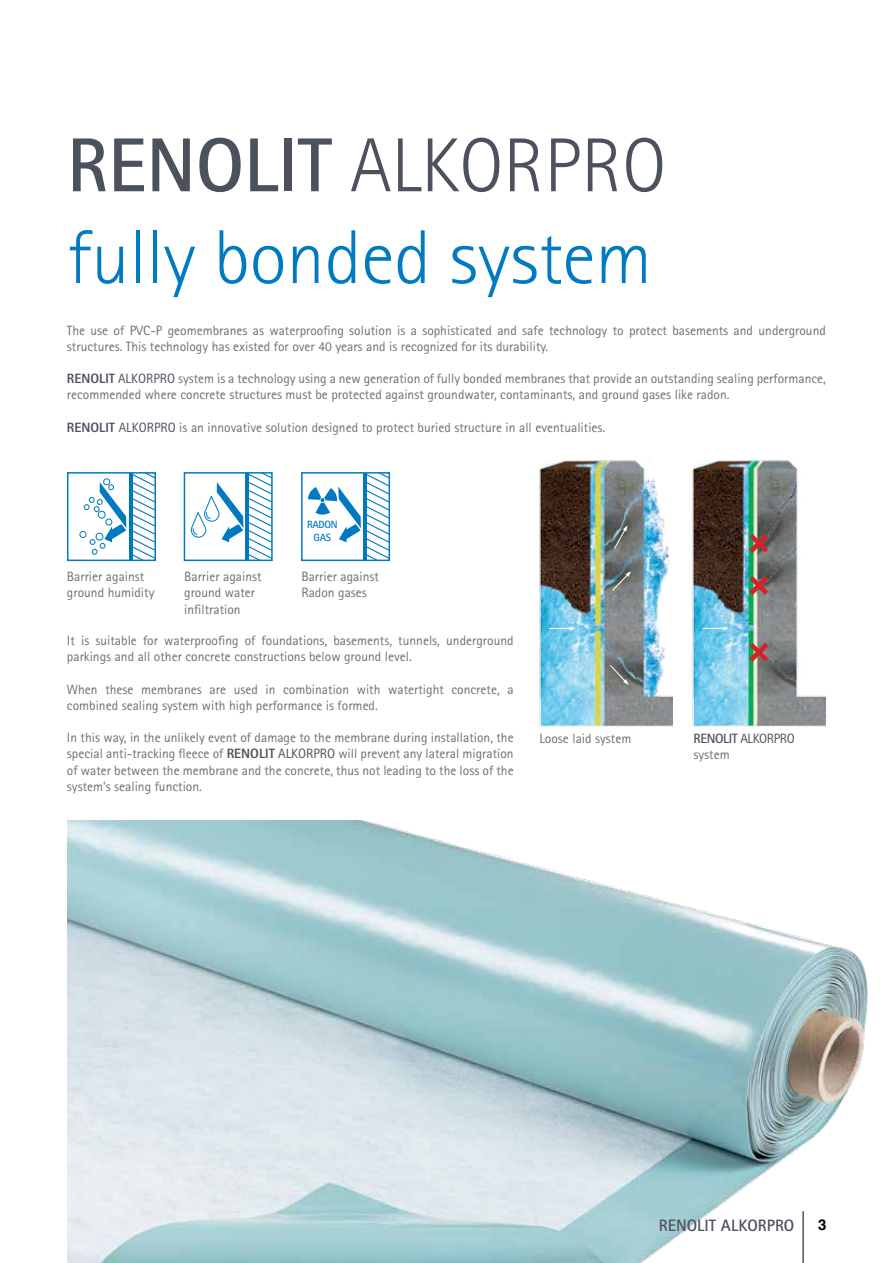
<style>
.page{position:relative;width:893px;height:1263px;background:#fff}
.page>*{position:absolute;margin:0;border:0;box-sizing:border-box;transform-origin:0 0}
.t1{font:300 76.5px/91.8px "Rotis Sans Serif";color:#007ac1}
.t2{font:700 16.5px "Rotis Sans Serif";color:#4c515e}
.t3{font:700 15px "Helvetica";color:#000}
.t4{font:13.5px/16.2px "Rotis Sans Serif";color:#6d6e71}
.t5{font:13.5px/16.2px "Rotis Sans Serif";letter-spacing:-.03em;color:#4c515e}
.t6{font:700 10.5px/12.6px "Rotis Sans Serif";letter-spacing:-.03em;color:#007ac1;text-align:center}
.s1{font-weight:700;color:#4c515e}
.s2{color:#4c515e}
.s3{font-weight:800;color:#4c515e}
.s4{font-weight:700}
.s5{color:#6d6e71}
</style>
<div class="page">
<img style="left:67px;top:821px;width:801px;height:442px">
<hr style="left:803px;top:1211px;width:1px;height:52px;background:#000">
<img style="left:672px;top:460px;width:153px;height:267px">
<img style="left:539px;top:456px;width:133px;height:271px">
<div style="left:184px;top:472px;width:89px;height:89px;border:2px solid #0079c1"></div>
<svg style="left:191px;top:472px;width:82px;height:90px"></svg>
<div style="left:67px;top:472px;width:89px;height:89px;border:2px solid #0079c1"></div>
<div style="left:301px;top:472px;width:89px;height:89px;border:2px solid #0079c1"></div>
<svg style="left:308px;top:472px;width:82px;height:90px"></svg>
<svg style="left:80px;top:472px;width:76px;height:90px"></svg>
<svg style="left:549px;top:626px;width:27px;height:4px"></svg>
<svg style="left:613px;top:525px;width:14px;height:25px"></svg>
<svg style="left:611px;top:571px;width:20px;height:20px"></svg>
<svg style="left:609px;top:664px;width:20px;height:21px"></svg>
<svg style="left:702px;top:626px;width:27px;height:4px"></svg>
<svg style="left:743px;top:570px;width:31px;height:31px"></svg>
<svg style="left:743px;top:528px;width:31px;height:31px"></svg>
<svg style="left:743px;top:637px;width:31px;height:31px"></svg>
<h1 class="t1" style="left:67px;top:120px;width:601px"><span class="s1">RENOLIT</span> <span class="s2">ALKORPRO </span>fully bonded system</h1>
<p class="t4" style="left:67px;top:322px;width:760px">The use of PVC-P geomembranes as waterproofing solution is a sophisticated and safe technology to protect basements and underground structures. This technology has existed for over 40 years and is recognized for its durability.</p>
<p class="t4" style="left:67px;top:370px;width:760px"><span class="s3">RENOLIT</span> <span class="s2">ALKORPRO</span> system is a technology using a new generation of fully bonded membranes that provide an outstanding sealing performance, recommended where concrete structures must be protected against groundwater, contaminants, and ground gases like radon.</p>
<p class="t4" style="left:67px;top:419px;width:540px"><span class="s3">RENOLIT</span> <span class="s2">ALKORPRO</span> is an innovative solution designed to protect buried structure in all eventualities.</p>
<p class="t6" style="left:307px;top:518px;width:32px">RADON<br>GAS</p>
<p class="t4" style="left:67px;top:568px;width:89px">Barrier against ground humidity</p>
<p class="t4" style="left:184px;top:568px;width:79px">Barrier against ground water infiltration</p>
<p class="t4" style="left:301px;top:568px;width:79px">Barrier against<br>Radon gases</p>
<p class="t4" style="left:67px;top:632px;width:448px">It is suitable for waterproofing of foundations, basements, tunnels, underground parkings and all other concrete constructions below ground level.</p>
<p class="t4" style="left:67px;top:681px;width:448px">When these membranes are used in combination with watertight concrete, a combined sealing system with high performance is formed.</p>
<p class="t4" style="left:67px;top:729px;width:448px;text-align:justify">In this way, in the unlikely event of damage to the membrane during installation, the special anti-tracking fleece of <span class="s3">RENOLIT</span> <span class="s2">ALKORPRO</span> will prevent any lateral migration of water between the membrane and the concrete, thus not leading to the loss of the system’s sealing function.</p>
<p class="t4" style="left:539px;top:730px;width:93px">Loose laid system</p>
<p class="t5" style="left:693px;top:730px;width:103px"><span class="s4">RENOLIT</span> ALKORPRO <span class="s5">system</span></p>
<p class="t2" style="left:659px;top:1214px;width:137px">RENOLIT ALKORPRO</p>
<p class="t3" style="left:818px;top:1215px;width:10px">3</p>
</div>
